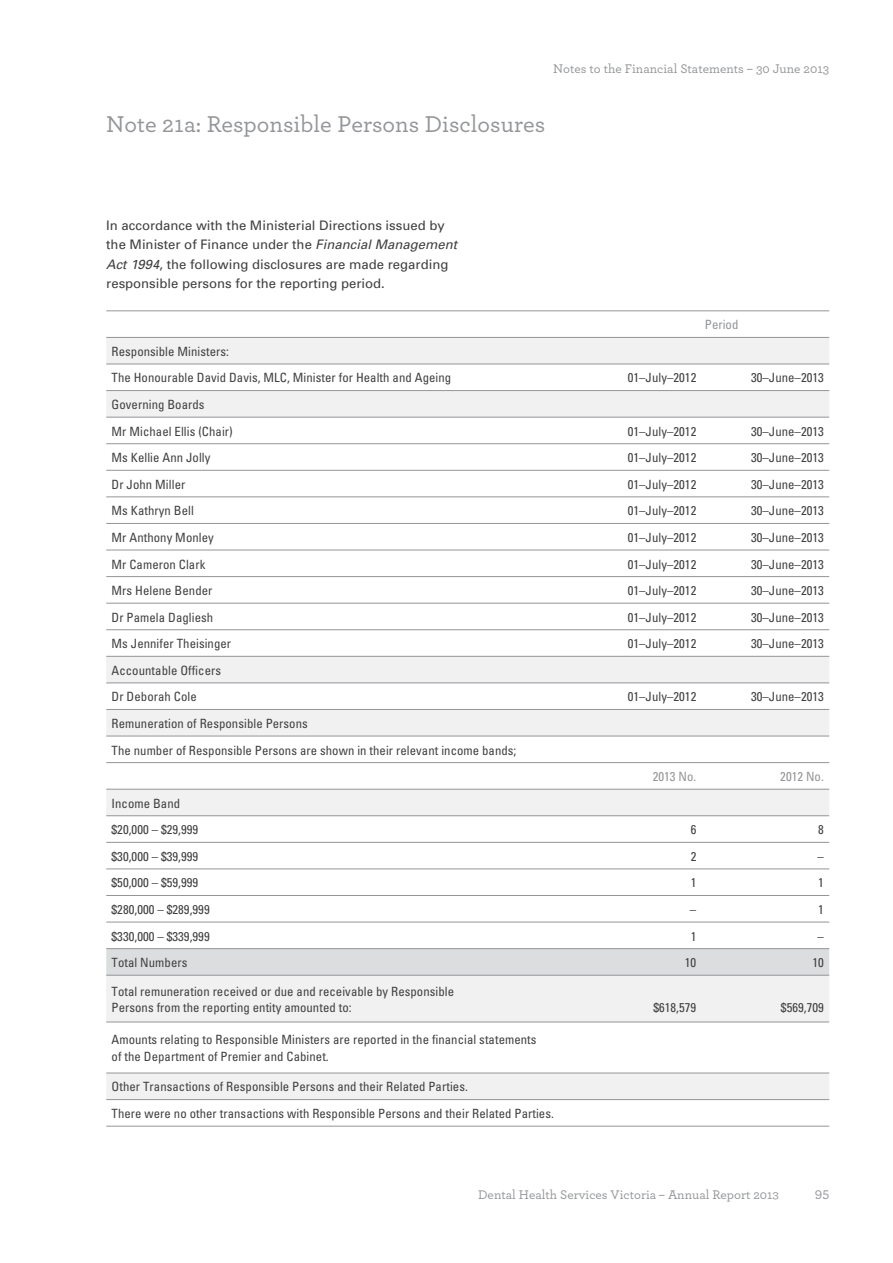
<style>
.page{position:relative;width:893px;height:1263px;background:#fff}
.page>*{position:absolute;margin:0;border:0;box-sizing:border-box;transform-origin:0 0}
.t1{font:500 24px "Archer";color:#939598}
.t2{font:13.2px/19.5px "Univers";color:#404041}
.t3{font:500 13.2px "Archer";color:#939598}
.t4{font:condensed 12.75px/26.5px "Univers";letter-spacing:.005em;color:#404041}
.t5{font:condensed 12.75px "Univers";letter-spacing:.005em;color:#939598}
.s1{font-style:italic}
.s2{font-size:11.4px}
</style>
<div class="page">
<svg style="left:106px;top:338px;width:723px;height:761px"></svg>
<svg style="left:106px;top:949px;width:723px;height:26px;background:#dadbdc"></svg>
<hr style="left:106px;top:310px;width:723px;height:1px;background:#939598">
<hr style="left:106px;top:337px;width:723px;height:1px;background:#939598">
<hr style="left:106px;top:364px;width:723px;height:1px;background:#939598">
<hr style="left:106px;top:390px;width:723px;height:1px;background:#939598">
<hr style="left:106px;top:417px;width:723px;height:1px;background:#939598">
<hr style="left:106px;top:443px;width:723px;height:1px;background:#939598">
<hr style="left:106px;top:470px;width:723px;height:1px;background:#939598">
<hr style="left:106px;top:496px;width:723px;height:1px;background:#939598">
<hr style="left:106px;top:523px;width:723px;height:1px;background:#939598">
<hr style="left:106px;top:550px;width:723px;height:1px;background:#939598">
<hr style="left:106px;top:576px;width:723px;height:1px;background:#939598">
<hr style="left:106px;top:603px;width:723px;height:1px;background:#939598">
<hr style="left:106px;top:629px;width:723px;height:1px;background:#939598">
<hr style="left:106px;top:656px;width:723px;height:1px;background:#939598">
<hr style="left:106px;top:683px;width:723px;height:1px;background:#939598">
<hr style="left:106px;top:709px;width:723px;height:1px;background:#939598">
<hr style="left:106px;top:736px;width:723px;height:1px;background:#939598">
<hr style="left:106px;top:762px;width:723px;height:1px;background:#939598">
<hr style="left:106px;top:789px;width:723px;height:1px;background:#939598">
<hr style="left:106px;top:815px;width:723px;height:1px;background:#939598">
<hr style="left:106px;top:842px;width:723px;height:1px;background:#939598">
<hr style="left:106px;top:869px;width:723px;height:1px;background:#939598">
<hr style="left:106px;top:895px;width:723px;height:1px;background:#939598">
<hr style="left:106px;top:922px;width:723px;height:1px;background:#939598">
<hr style="left:106px;top:948px;width:723px;height:1px;background:#939598">
<hr style="left:106px;top:975px;width:723px;height:1px;background:#939598">
<hr style="left:106px;top:1022px;width:723px;height:1px;background:#939598">
<hr style="left:106px;top:1073px;width:723px;height:1px;background:#939598">
<hr style="left:106px;top:1099px;width:723px;height:1px;background:#939598">
<hr style="left:106px;top:1126px;width:723px;height:1px;background:#939598">
<p class="t3" style="left:553px;top:64px;width:278px">Notes to the Financial Statements – 30 June 2013</p>
<h1 class="t1" style="left:106px;top:115px;width:440px">Note 21a: Responsible Persons Disclosures</h1>
<p class="t2" style="left:106px;top:216px;width:352px">In accordance with the Ministerial Directions issued by the Minister of Finance under the <span class="s1">Financial Management Act 1994</span>, the following disclosures are made regarding responsible persons for the reporting period.</p>
<p class="t4" style="left:112px;top:339px;width:341px">Responsible Ministers:<br>The Honourable David Davis, MLC, Minister for Health and Ageing</p>
<p class="t4" style="left:112px;top:392px;width:123px">Governing Boards<br>Mr Michael Ellis (Chair)</p>
<p class="t5" style="left:705px;top:320px;width:35px">Period</p>
<p class="t4" style="left:628px;top:366px;width:70px">01–July–2012</p>
<p class="t4" style="left:751px;top:366px;width:74px">30–June–2013</p>
<p class="t4" style="left:628px;top:419px;width:70px">01–July–2012</p>
<p class="t4" style="left:751px;top:419px;width:74px">30–June–2013</p>
<p class="t4" style="left:112px;top:446px;width:100px">Ms Kellie Ann Jolly</p>
<p class="t4" style="left:628px;top:446px;width:70px">01–July–2012</p>
<p class="t4" style="left:751px;top:446px;width:74px">30–June–2013</p>
<p class="t4" style="left:112px;top:472px;width:75px">Dr John Miller</p>
<p class="t4" style="left:628px;top:472px;width:70px">01–July–2012</p>
<p class="t4" style="left:751px;top:472px;width:74px">30–June–2013</p>
<p class="t4" style="left:112px;top:499px;width:84px">Ms Kathryn Bell</p>
<p class="t4" style="left:628px;top:499px;width:70px">01–July–2012</p>
<p class="t4" style="left:751px;top:499px;width:74px">30–June–2013</p>
<p class="t4" style="left:112px;top:525px;width:104px">Mr Anthony Monley</p>
<p class="t4" style="left:628px;top:525px;width:70px">01–July–2012</p>
<p class="t4" style="left:751px;top:525px;width:74px">30–June–2013</p>
<p class="t4" style="left:112px;top:552px;width:95px">Mr Cameron Clark</p>
<p class="t4" style="left:628px;top:552px;width:70px">01–July–2012</p>
<p class="t4" style="left:751px;top:552px;width:74px">30–June–2013</p>
<p class="t4" style="left:112px;top:578px;width:102px">Mrs Helene Bender</p>
<p class="t4" style="left:628px;top:578px;width:70px">01–July–2012</p>
<p class="t4" style="left:751px;top:578px;width:74px">30–June–2013</p>
<p class="t4" style="left:112px;top:605px;width:103px">Dr Pamela Dagliesh</p>
<p class="t4" style="left:628px;top:605px;width:70px">01–July–2012</p>
<p class="t4" style="left:751px;top:605px;width:74px">30–June–2013</p>
<p class="t4" style="left:112px;top:632px;width:121px">Ms Jennifer Theisinger</p>
<p class="t4" style="left:628px;top:632px;width:70px">01–July–2012</p>
<p class="t4" style="left:751px;top:632px;width:74px">30–June–2013</p>
<p class="t4" style="left:112px;top:658px;width:111px">Accountable Officers<br>Dr Deborah Cole</p>
<p class="t4" style="left:628px;top:685px;width:70px">01–July–2012</p>
<p class="t4" style="left:751px;top:685px;width:74px">30–June–2013</p>
<p class="t4" style="left:112px;top:711px;width:406px">Remuneration of Responsible Persons<br>The number of Responsible Persons are shown in their relevant income bands;</p>
<p class="t4" style="left:112px;top:791px;width:88px">Income Band $20,000 – $29,999</p>
<p class="t5" style="left:653px;top:772px;width:45px">2013 No.</p>
<p class="t5" style="left:780px;top:772px;width:45px">2012 No.</p>
<p class="t4" style="left:691px;top:818px;width:7px">6</p>
<p class="t4" style="left:818px;top:818px;width:7px">8</p>
<p class="t4" style="left:112px;top:844px;width:88px">$30,000 – $39,999</p>
<p class="t4" style="left:691px;top:844px;width:7px">2</p>
<p class="t4" style="left:817px;top:844px;width:8px">–</p>
<p class="t4" style="left:112px;top:871px;width:88px">$50,000 – $59,999</p>
<p class="t4" style="left:691px;top:871px;width:7px">1</p>
<p class="t4" style="left:818px;top:871px;width:7px">1</p>
<p class="t4" style="left:112px;top:897px;width:100px">$280,000 – $289,999</p>
<p class="t4" style="left:690px;top:897px;width:8px">–</p>
<p class="t4" style="left:818px;top:897px;width:7px">1</p>
<p class="t4" style="left:112px;top:924px;width:100px">$330,000 – $339,999</p>
<p class="t4" style="left:691px;top:924px;width:7px">1</p>
<p class="t4" style="left:817px;top:924px;width:8px">–</p>
<p class="t4" style="left:112px;top:950px;width:77px">Total Numbers</p>
<p class="t4" style="left:685px;top:950px;width:13px">10</p>
<p class="t4" style="left:812px;top:950px;width:13px">10</p>
<p class="t4" style="left:112px;top:984px;width:344px;line-height:16.5px">Total remuneration received or due and receivable by Responsible<br>Persons from the reporting entity amounted to:</p>
<p class="t4" style="left:653px;top:995px;width:44px">$618,579</p>
<p class="t4" style="left:781px;top:995px;width:44px">$569,709</p>
<p class="t4" style="left:112px;top:1033px;width:426px;line-height:16.5px">Amounts relating to Responsible Ministers are reported in the financial statements of the Department of Premier and Cabinet.</p>
<p class="t4" style="left:112px;top:1075px;width:444px">Other Transactions of Responsible Persons and their Related Parties.<br>There were no other transactions with Responsible Persons and their Related Parties.</p>
<p class="t3" style="left:478px;top:1190px;width:302px">Dental Health Services Victoria – Annual Report 201<span class="s2">3</span></p>
<p class="t3" style="left:815px;top:1190px;width:16px">95</p>
</div>
